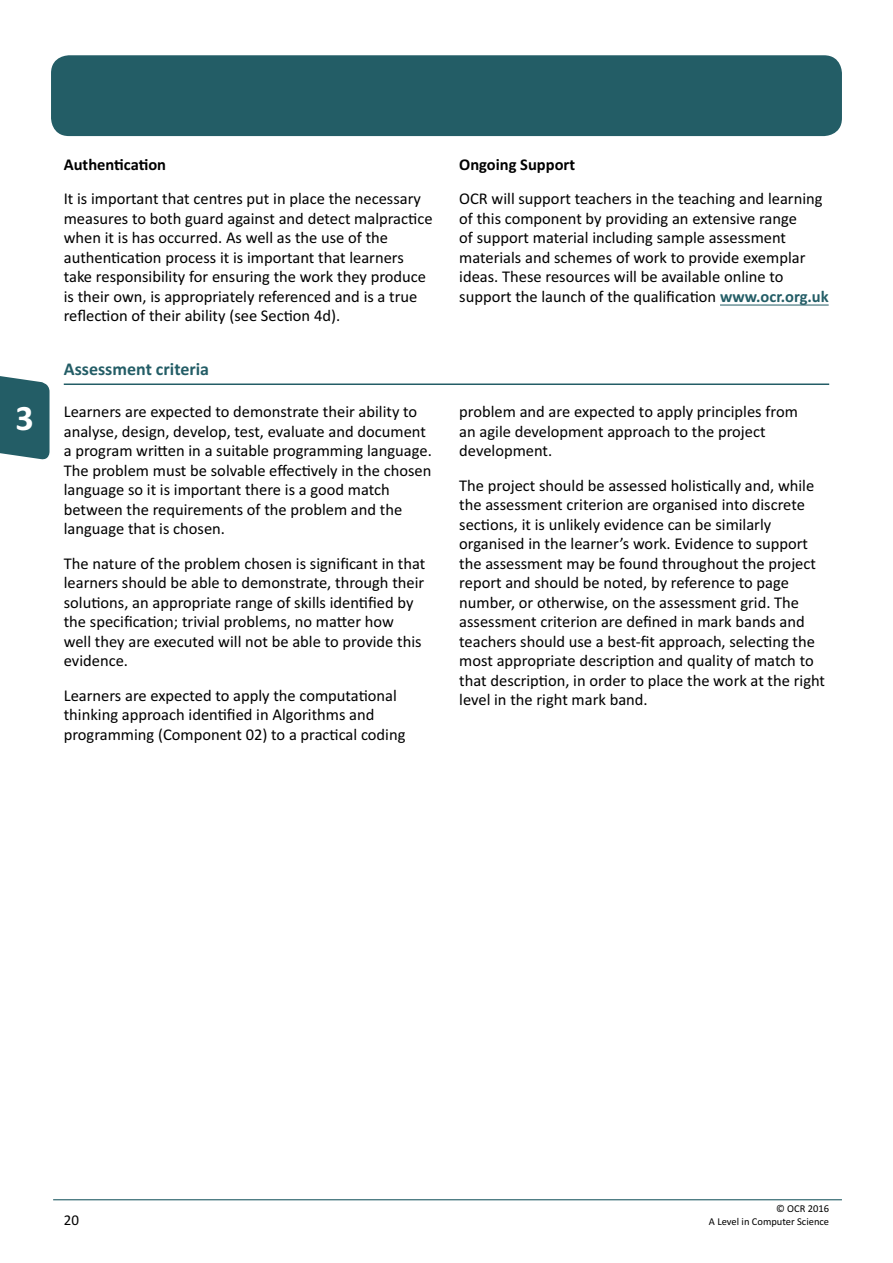
<style>
.page{position:relative;width:893px;height:1263px;background:#fff}
.page>*{position:absolute;margin:0;border:0;box-sizing:border-box;transform-origin:0 0}
.t1{font:700 36px "Calibri";color:#fff}
.Heading3{font:700 18px "Calibri";color:#235d66}
.t2{font:16.5px/19.5px "Calibri";color:#000}
.t3{font:15px "Calibri";color:#000}
.t4{font:10.5px "Calibri";color:#000}
.s1{font-weight:700}
.s2{font-weight:700;color:#235d66}
</style>
<div class="page">
<hr style="left:53px;top:1199px;width:789px;height:1px;background:#235d66">
<div style="left:51px;top:55px;width:791px;height:81px;background:#235d66;border-radius:18px"></div>
<svg style="left:0;top:376px;width:50px;height:84px"></svg>
<hr style="left:64px;top:383px;width:765px;height:2px;background:#235d66">
<hr style="left:720px;top:305px;width:109px;height:1px;background:#235d66">
<h1 class="t1" style="left:16px;top:393px;width:20px">3</h1>
<p class="t2" style="left:64px;top:147px;width:359px;line-height:34.5px"><span class="s1">Authentication<br></span>It is important that centres put in place the necessary</p>
<p class="t2" style="left:64px;top:208px;width:370px">measures to both guard against and detect malpractice when it is has occurred. As well as the use of the authentication process it is important that learners take responsibility for ensuring the work they produce is their own, is appropriately referenced and is a true reflection of their ability (see Section 4d).</p>
<h2 class="Heading3" style="left:64px;top:356px;width:147px">Assessment criteria</h2>
<p class="t2" style="left:64px;top:401px;width:370px">Learners are expected to demonstrate their ability to analyse, design, develop, test, evaluate and document a program written in a suitable programming language.<br>The problem must be solvable effectively in the chosen language so it is important there is a good match between the requirements of the problem and the language that is chosen.</p>
<p class="t2" style="left:64px;top:553px;width:363px">The nature of the problem chosen is significant in that learners should be able to demonstrate, through their solutions, an appropriate range of skills identified by the specification; trivial problems, no matter how well they are executed will not be able to provide this evidence.</p>
<p class="t2" style="left:64px;top:685px;width:343px">Learners are expected to apply the computational thinking approach identified in Algorithms and programming (Component 02) to a practical coding</p>
<p class="t2" style="left:459px;top:147px;width:365px;line-height:34.5px"><span class="s1">Ongoing Support<br></span>OCR will support teachers in the teaching and learning</p>
<p class="t2" style="left:459px;top:208px;width:371px">of this component by providing an extensive range<br>of support material including sample assessment materials and schemes of work to provide exemplar ideas. These resources will be available online to support the launch of the qualification <span class="s2">www.ocr.org.uk</span></p>
<p class="t2" style="left:459px;top:401px;width:340px">problem and are expected to apply principles from an agile development approach to the project development.</p>
<p class="t2" style="left:459px;top:475px;width:367px">The project should be assessed holistically and, while the assessment criterion are organised into discrete sections, it is unlikely evidence can be similarly organised in the learner’s work. Evidence to support the assessment may be found throughout the project report and should be noted, by reference to page number, or otherwise, on the assessment grid. The assessment criterion are defined in mark bands and teachers should use a best-fit approach, selecting the most appropriate description and quality of match to that description, in order to place the work at the right level in the right mark band.</p>
<p class="t4" style="left:776px;top:1201px;width:55px">© OCR 2016</p>
<p class="t3" style="left:64px;top:1209px;width:17px">20</p>
<p class="t4" style="left:709px;top:1214px;width:122px">A Level in Computer Science</p>
</div>
